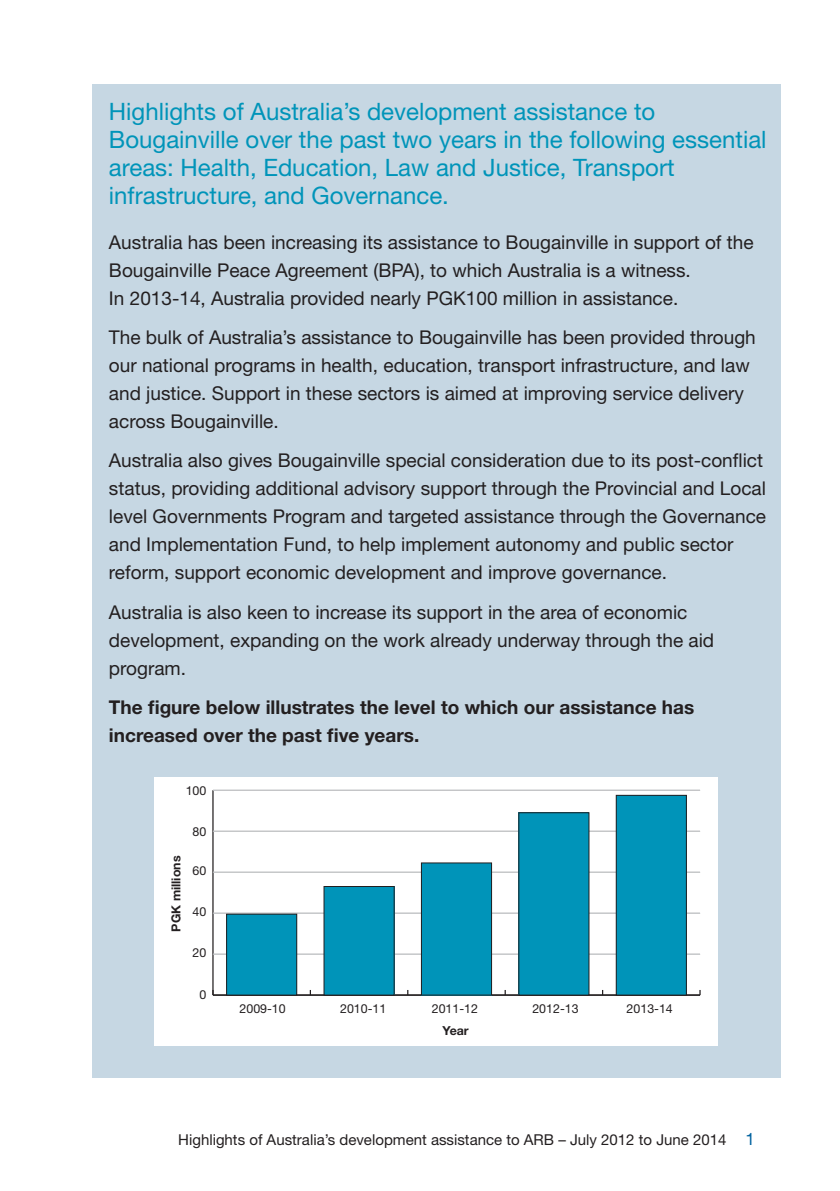
<style>
.page{position:relative;width:840px;height:1191px;background:#fff}
.page>*{position:absolute;margin:0;border:0;box-sizing:border-box;transform-origin:0 0}
._4b__INTRO_PARA{font:24px/28px "Helvetica Neue";color:#0094b9}
._04__BODY_TEXT{font:19px/28px "Helvetica Neue";color:#231f20}
._04__BODY_TEXT-2{font:700 19px/28px "Helvetica Neue";color:#231f20}
.t1{font:15px "Helvetica Neue";color:#231f20}
.t2{font:12.4px "Helvetica Neue";color:#231f20}
.t3{font:700 12.4px "Helvetica Neue";color:#231f20}
.s1{font-size:17px;color:#00629f}
</style>
<div class="page">
<div style="left:92px;top:84px;width:688px;height:993px;background:#c6d7e3"></div>
<div style="left:154px;top:777px;width:563px;height:268px;background:#fff"></div>
<hr style="left:212px;top:790px;width:1px;height:205px;background:#231f20">
<hr style="left:213px;top:994px;width:486px;height:1px;background:#231f20">
<hr style="left:213px;top:953px;width:486px;height:1px;background:#bcbec0">
<hr style="left:213px;top:912px;width:486px;height:1px;background:#bcbec0">
<hr style="left:213px;top:871px;width:486px;height:1px;background:#bcbec0">
<hr style="left:213px;top:830px;width:486px;height:1px;background:#bcbec0">
<hr style="left:213px;top:789px;width:486px;height:2px;background:#bcbec0">
<div style="left:226px;top:914px;width:70px;height:81px;background:#0094b9"></div>
<div style="left:226px;top:914px;width:71px;height:81px;border:1px solid #231f20"></div>
<div style="left:324px;top:886px;width:70px;height:109px;background:#0094b9"></div>
<div style="left:421px;top:863px;width:70px;height:132px;background:#0094b9"></div>
<div style="left:421px;top:862px;width:70px;height:133px;border:1px solid #231f20"></div>
<div style="left:518px;top:812px;width:70px;height:183px;background:#0094b9"></div>
<div style="left:518px;top:812px;width:71px;height:183px;border:1px solid #231f20"></div>
<div style="left:616px;top:795px;width:70px;height:200px;background:#0094b9"></div>
<div style="left:615px;top:795px;width:71px;height:200px;border:1px solid #231f20"></div>
<p class="_4b__INTRO_PARA" style="left:109px;top:97px;width:658px">Highlights of Australia’s development assistance to Bougainville over the past two years in the following essential areas: Health, Education, Law and Justice, Transport infrastructure, and Governance.</p>
<p class="_04__BODY_TEXT" style="left:109px;top:227px;width:645px">Australia has been increasing its assistance to Bougainville in support of the<br>Bougainville Peace Agreement (BPA), to which Australia is a witness.<br>In 2013-14, Australia provided nearly PGK100 million in assistance.</p>
<p class="_04__BODY_TEXT" style="left:109px;top:323px;width:648px">The bulk of Australia’s assistance to Bougainville has been provided through our national programs in health, education, transport infrastructure, and law and justice. Support in these sectors is aimed at improving service delivery across Bougainville.</p>
<p class="_04__BODY_TEXT" style="left:109px;top:446px;width:658px">Australia also gives Bougainville special consideration due to its post-conflict status, providing additional advisory support through the Provincial and Local level Governments Program and targeted assistance through the Governance and Implementation Fund, to help implement autonomy and public sector reform, support economic development and improve governance.</p>
<p class="_04__BODY_TEXT" style="left:109px;top:598px;width:606px">Australia is also keen to increase its support in the area of economic development, expanding on the work already underway through the aid program.</p>
<p class="_04__BODY_TEXT-2" style="left:109px;top:693px;width:586px">The figure below illustrates the level to which our assistance has increased over the past five years.</p>
<p class="t2" style="left:186px;top:783px;width:22px">100</p>
<p class="t3" style="left:168px;top:931px;width:77px;rotate:-90deg">PGK millions</p>
<p class="t2" style="left:192px;top:824px;width:15px">80</p>
<p class="t2" style="left:192px;top:863px;width:15px">60</p>
<p class="t2" style="left:192px;top:903px;width:15px">40</p>
<p class="t2" style="left:192px;top:945px;width:15px">20</p>
<p class="t2" style="left:199px;top:987px;width:8px">0</p>
<p class="t2" style="left:239px;top:1001px;width:48px">2009-10</p>
<p class="t2" style="left:340px;top:1001px;width:48px">2010-11</p>
<p class="t2" style="left:431px;top:1001px;width:48px">2011-12</p>
<p class="t2" style="left:532px;top:1001px;width:48px">2012-13</p>
<p class="t2" style="left:626px;top:1001px;width:48px">2013-14</p>
<p class="t3" style="left:442px;top:1022px;width:28px">Year</p>
<p class="t1" style="left:178px;top:1130px;width:577px">Highlights of Australia’s development assistance to ARB – July 2012 to June 2014 <span class="s1">1</span></p>
</div>
